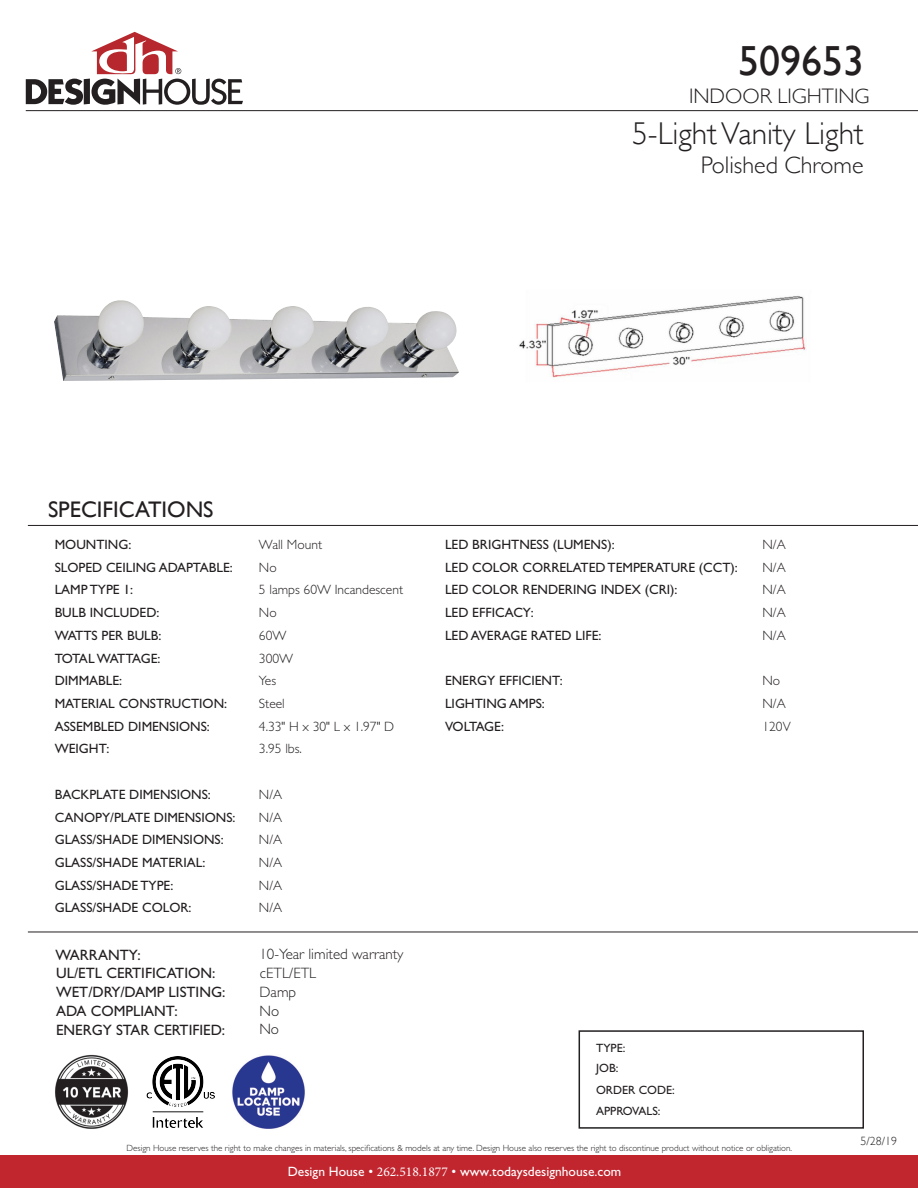
<style>
.page{position:relative;width:918px;height:1188px;background:#fff}
.page>*{position:absolute;margin:0;border:0;box-sizing:border-box;transform-origin:0 0}
.t1{font:42px "Gill Sans";color:#231f20}
.t2{font:300 31.5px "Gill Sans";color:#231f20}
.t3{font:300 24px "Gill Sans";color:#231f20}
.t4{font:22.5px "Gill Sans";color:#231f20}
.t5{font:300 21px "Gill Sans";color:#231f20}
.t6{font:15px "Gill Sans Std";color:#231f20}
.t7{font:300 15px/18.9px "Gill Sans Std";color:#231f20}
.t8{font:13.5px "Gill Sans Std";color:#231f20}
.t9{font:300 13.5px "Gill Sans Std";color:#231f20}
.t10{font:13.5px "Gill Sans Std";color:#fff}
.t11{font:13.5px "Gill Sans Std";letter-spacing:-.065em;color:#231f20}
.t12{font:13.5px "Gill Sans Std";letter-spacing:-.04em;color:#231f20}
.t13{font:12px "Gill Sans Std";color:#231f20}
.t14{font:300 12px "Gill Sans";color:#231f20}
.t15{font:300 9px "Gill Sans Std";color:#231f20}
.s1{font-family:"Minion Pro"}
</style>
<div class="page">
<div style="left:0;top:1156px;width:918px;height:32px;background:#c1262f"></div>
<svg style="left:26px;top:32px;width:217px;height:73px"></svg>
<div style="left:579px;top:1030px;width:285px;height:99px;border:2px solid #231f20"></div>
<hr style="left:26px;top:110px;width:892px;height:1px;background:#231f20">
<hr style="left:28px;top:525px;width:890px;height:1px;background:#231f20">
<img style="left:55px;top:1055px;width:74px;height:74px">
<img style="left:146px;top:1056px;width:69px;height:72px">
<img style="left:232px;top:1055px;width:73px;height:74px">
<img style="left:54px;top:300px;width:405px;height:81px">
<img style="left:519px;top:295px;width:288px;height:83px">
<hr style="left:28px;top:932px;width:890px;height:1px;background:#231f20">
<p class="t1" style="left:738px;top:36px;width:127px">509653</p>
<p class="t5" style="left:689px;top:79px;width:182px">INDOOR LIGHTING</p>
<p class="t2" style="left:632px;top:108px;width:233px">5-Light Vanity Light</p>
<p class="t3" style="left:701px;top:147px;width:164px">Polished Chrome</p>
<p class="t4" style="left:48px;top:496px;width:167px">SPECIFICATIONS</p>
<p class="t8" style="left:55px;top:537px;width:78px">MOUNTING:</p>
<p class="t9" style="left:259px;top:537px;width:65px">Wall Mount</p>
<p class="t8" style="left:55px;top:559px;width:180px">SLOPED CEILING ADAPTABLE:</p>
<p class="t9" style="left:259px;top:560px;width:19px">No</p>
<p class="t8" style="left:55px;top:582px;width:80px">LAMP TYPE 1:</p>
<p class="t9" style="left:259px;top:582px;width:146px">5 lamps 60W Incandescent</p>
<p class="t8" style="left:55px;top:605px;width:106px">BULB INCLUDED:</p>
<p class="t9" style="left:259px;top:605px;width:19px">No</p>
<p class="t8" style="left:55px;top:628px;width:108px">WATTS PER BULB:</p>
<p class="t9" style="left:259px;top:628px;width:29px">60W</p>
<p class="t11" style="left:55px;top:650px;width:107px">TOTAL WATTAGE:</p>
<p class="t9" style="left:259px;top:650px;width:36px">300W</p>
<p class="t8" style="left:55px;top:673px;width:69px">DIMMABLE:</p>
<p class="t9" style="left:259px;top:673px;width:19px">Yes</p>
<p class="t8" style="left:55px;top:696px;width:174px">MATERIAL CONSTRUCTION:</p>
<p class="t9" style="left:259px;top:696px;width:27px">Steel</p>
<p class="t8" style="left:55px;top:718px;width:157px">ASSEMBLED DIMENSIONS:</p>
<p class="t9" style="left:259px;top:719px;width:137px">4.33" H x 30" L x 1.97" D</p>
<p class="t8" style="left:55px;top:741px;width:56px">WEIGHT:</p>
<p class="t9" style="left:259px;top:741px;width:44px">3.95 lbs.</p>
<p class="t8" style="left:55px;top:787px;width:158px">BACKPLATE DIMENSIONS:</p>
<p class="t9" style="left:259px;top:787px;width:25px">N/A</p>
<p class="t8" style="left:55px;top:809px;width:182px">CANOPY/PLATE DIMENSIONS:</p>
<p class="t9" style="left:259px;top:810px;width:25px">N/A</p>
<p class="t8" style="left:55px;top:832px;width:171px">GLASS/SHADE DIMENSIONS:</p>
<p class="t9" style="left:259px;top:832px;width:25px">N/A</p>
<p class="t8" style="left:55px;top:855px;width:152px">GLASS/SHADE MATERIAL:</p>
<p class="t9" style="left:259px;top:855px;width:25px">N/A</p>
<p class="t8" style="left:55px;top:877px;width:120px">GLASS/SHADE TYPE:</p>
<p class="t9" style="left:259px;top:878px;width:25px">N/A</p>
<p class="t8" style="left:55px;top:900px;width:138px">GLASS/SHADE COLOR:</p>
<p class="t9" style="left:259px;top:900px;width:25px">N/A</p>
<p class="t6" style="left:56px;top:946px;width:87px">WARRANTY:</p>
<p class="t6" style="left:56px;top:965px;width:161px">UL/ETL CERTIFICATION:</p>
<p class="t6" style="left:56px;top:984px;width:171px">WET/DRY/DAMP LISTING:</p>
<p class="t6" style="left:56px;top:1003px;width:123px">ADA COMPLIANT:</p>
<p class="t7" style="left:259px;top:945px;width:146px">10-Year limited warranty cETL/ETL<br>Damp<br>No</p>
<p class="t6" style="left:56px;top:1022px;width:171px">ENERGY STAR CERTIFIED:</p>
<p class="t7" style="left:259px;top:1020px;width:21px">No</p>
<p class="t8" style="left:445px;top:537px;width:171px">LED BRIGHTNESS (LUMENS):</p>
<p class="t9" style="left:762px;top:537px;width:25px">N/A</p>
<p class="t8" style="left:445px;top:559px;width:294px">LED COLOR CORRELATED TEMPERATURE (CCT):</p>
<p class="t9" style="left:762px;top:560px;width:25px">N/A</p>
<p class="t8" style="left:445px;top:582px;width:234px">LED COLOR RENDERING INDEX (CRI):</p>
<p class="t9" style="left:762px;top:582px;width:25px">N/A</p>
<p class="t8" style="left:445px;top:605px;width:90px">LED EFFICACY:</p>
<p class="t9" style="left:762px;top:605px;width:25px">N/A</p>
<p class="t8" style="left:445px;top:628px;width:158px">LED AVERAGE RATED LIFE:</p>
<p class="t9" style="left:762px;top:628px;width:25px">N/A</p>
<p class="t8" style="left:445px;top:673px;width:119px">ENERGY EFFICIENT:</p>
<p class="t9" style="left:762px;top:673px;width:19px">No</p>
<p class="t8" style="left:445px;top:696px;width:101px">LIGHTING AMPS:</p>
<p class="t9" style="left:762px;top:696px;width:25px">N/A</p>
<p class="t12" style="left:445px;top:718px;width:60px">VOLTAGE:</p>
<p class="t9" style="left:762px;top:719px;width:30px">120V</p>
<p class="t13" style="left:596px;top:1041px;width:31px">TYPE:</p>
<p class="t13" style="left:596px;top:1061px;width:24px">JOB:</p>
<p class="t13" style="left:596px;top:1083px;width:80px">ORDER CODE:</p>
<p class="t13" style="left:596px;top:1104px;width:66px">APPROVALS:</p>
<p class="t15" style="left:127px;top:1143px;width:667px">Design House reserves the right to make changes in materials, specifications &amp; models at any time. Design House also reserves the right to discontinue product without notice or obligation.</p>
<p class="t10" style="left:288px;top:1164px;width:335px">Design House • <span class="s1">262.518.1877</span> • www.todaysdesignhouse.com</p>
<p class="t14" style="left:861px;top:1132px;width:38px">5/28/19</p>
</div>
